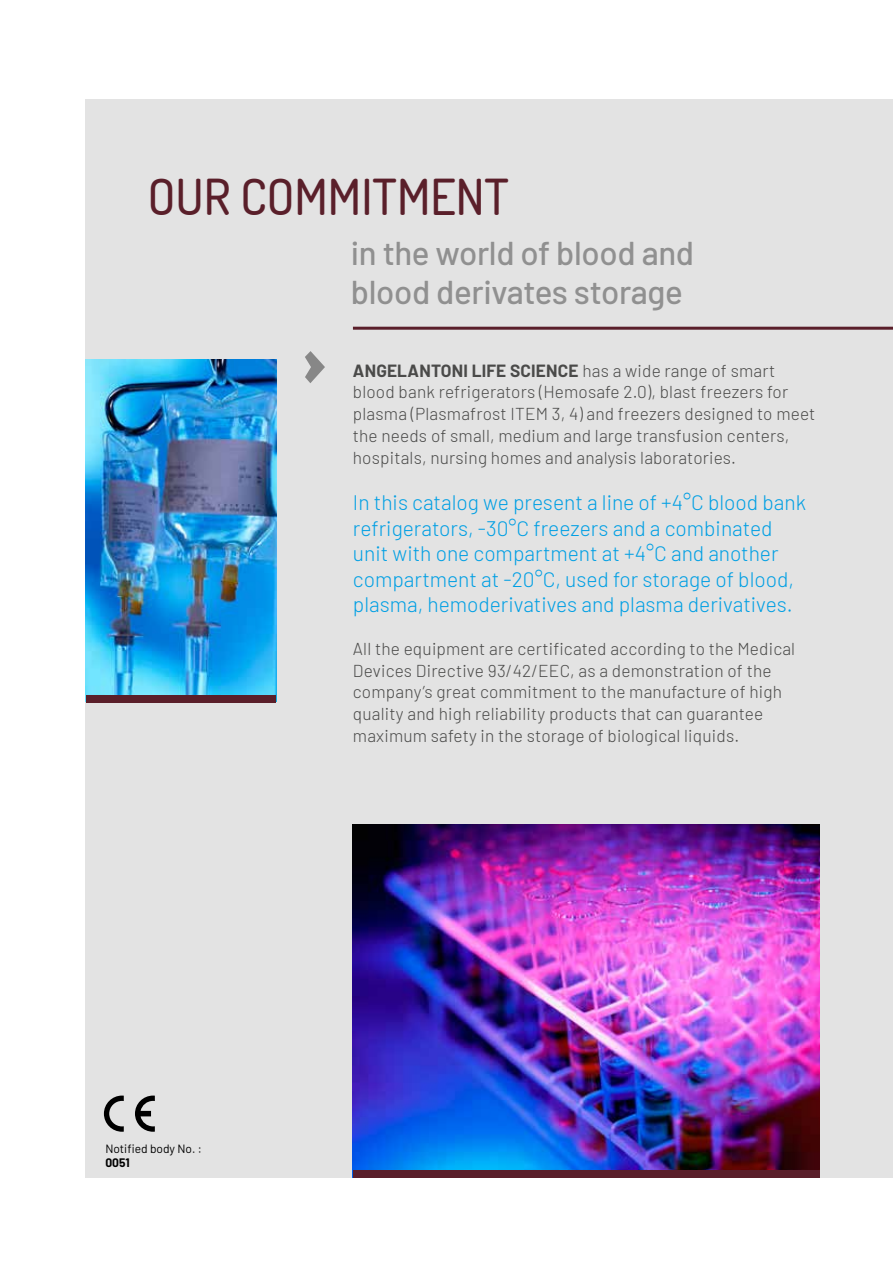
<style>
.page{position:relative;width:893px;height:1263px;background:#fff}
.page>*{position:absolute;margin:0;border:0;box-sizing:border-box;transform-origin:0 0}
.t1{font:60px "Mini Pics Directional AA";color:#878787}
.t2{font:500 49.5px "Dosis";color:#5a1f2a}
.t3{font:500 33px/39.6px "Barlow";letter-spacing:-.01em;color:#909090}
.t4{font:300 21px/25.5px "Barlow";color:#009fe3}
.t5{font:300 17.25px/21.8px "Barlow";letter-spacing:.01em;color:#4a4a49}
.t6{font:12px "Barlow";color:#000}
.t7{font:700 12px "Barlow";color:#000}
.s1{font-weight:700}
</style>
<div class="page">
<div style="left:85px;top:100px;width:808px;height:1078px;background:#e3e3e3"></div>
<img style="left:353px;top:825px;width:467px;height:346px">
<hr style="left:353px;top:327px;width:540px;height:3px;background:#5a1f2a">
<img style="left:85px;top:359px;width:191px;height:342px">
<div style="left:86px;top:695px;width:190px;height:7px;background:#5a1f2a"></div>
<div style="left:353px;top:1171px;width:467px;height:7px;background:#5a1f2a"></div>
<svg style="left:104px;top:1095px;width:20px;height:37px"></svg>
<svg style="left:135px;top:1095px;width:20px;height:37px"></svg>
<h2 class="t2" style="left:148px;top:164px;width:363px">OUR COMMITMENT</h2>
<h3 class="t3" style="left:351px;top:230px;width:345px">in the world of blood and blood derivates storage</h3>
<h1 class="t1" style="left:299px;top:335px;width:33px">c</h1>
<p class="t5" style="left:353px;top:358px;width:464px"><span class="s1">ANGELANTONI LIFE SCIENCE</span> has a wide range of smart blood bank refrigerators (Hemosafe 2.0), blast freezers for plasma (Plasmafrost ITEM 3, 4) and freezers designed to meet the needs of small, medium and large transfusion centers, hospitals, nursing homes and analysis laboratories.</p>
<p class="t4" style="left:353px;top:488px;width:455px">In this catalog we present a line of +4°C blood bank refrigerators, -30°C freezers and a combinated unit with one compartment at +4°C and another compartment at -20°C, used for storage of blood, plasma, hemoderivatives and plasma derivatives.</p>
<p class="t5" style="left:353px;top:636px;width:444px">All the equipment are certificated according to the Medical Devices Directive 93/42/EEC, as a demonstration of the company’s great commitment to the manufacture of high quality and high reliability products that can guarantee maximum safety in the storage of biological liquids.</p>
<p class="t6" style="left:105px;top:1139px;width:98px">Notified body No. :</p>
<p class="t7" style="left:105px;top:1154px;width:26px">0051</p>
</div>
